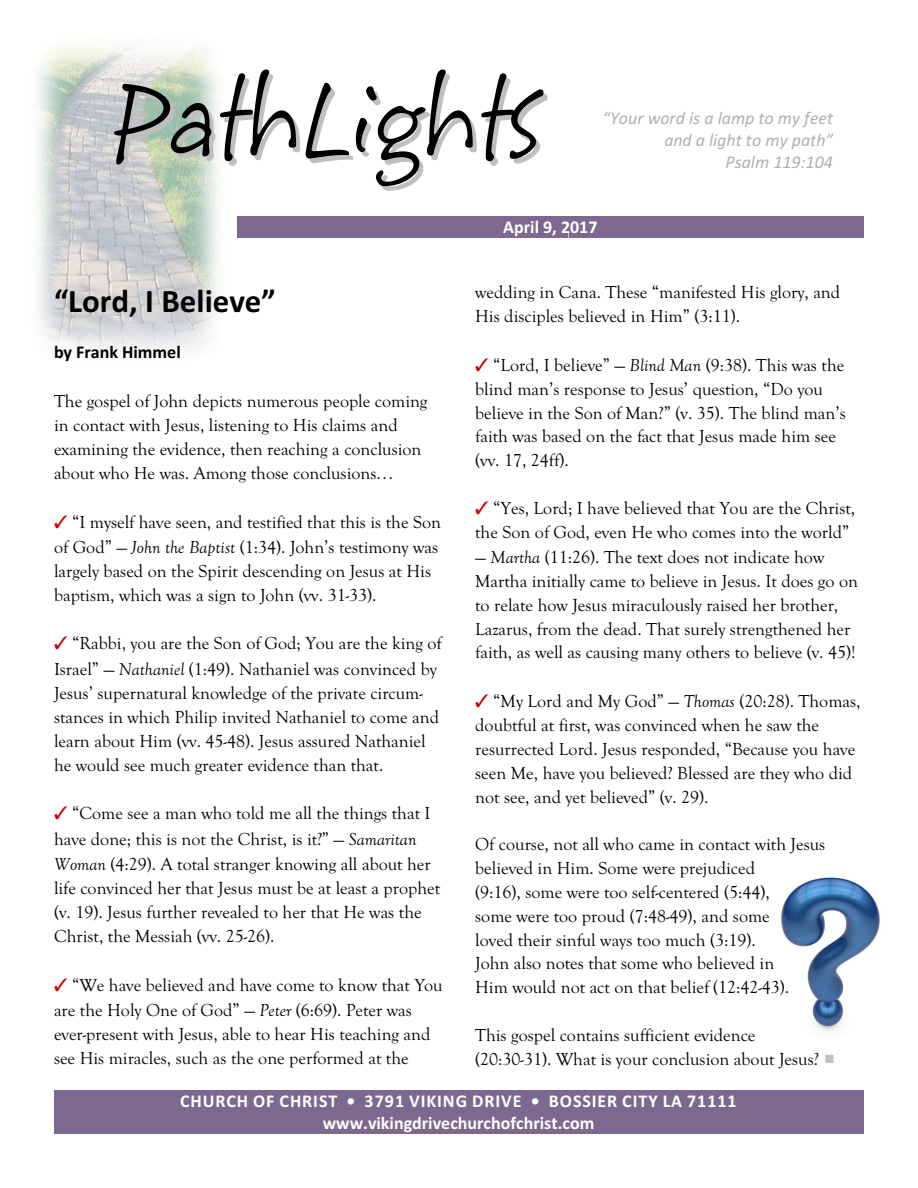
<style>
.page{position:relative;width:918px;height:1188px;background:#fff}
.page>*{position:absolute;margin:0;border:0;box-sizing:border-box;transform-origin:0 0}
.t1{font:102px "Starbabe Hmk";color:#000}
.t2{font:700 33px "Calibri";color:#000}
.t3{font:18px/23.9px "Goudy Old Style T";color:#000}
.t4{font:700 18px/21.9px "Calibri";letter-spacing:.045em;color:#fff;text-align:center}
.t5{font:italic 18px/21.9px "Calibri";color:#b0b0b0;text-align:right}
.t6{font:700 18px "Calibri";color:#000}
.t7{font:700 18px "Calibri";color:#fff}
.s1{font-style:italic}
</style>
<div class="page">
<img style="left:36px;top:44px;width:183px;height:309px">
<img style="left:781px;top:877px;width:99px;height:155px">
<div style="left:238px;top:216px;width:626px;height:22px;background:#7d698f"></div>
<div style="left:54px;top:1090px;width:810px;height:44px;background:#7d698f"></div>
<h1 class="t1" style="left:111px;top:58px;width:431px">PathLights</h1>
<p class="t5" style="left:603px;top:109px;width:232px">“Your word is a lamp to my feet and a light to my path”<br>Psalm 119:104</p>
<h2 class="t2" style="left:54px;top:288px;width:223px">“Lord, I Believe”</h2>
<p class="t6" style="left:54px;top:345px;width:128px">by Frank Himmel</p>
<p class="t3" style="left:54px;top:389px;width:375px">The gospel of John depicts numerous people coming in contact with Jesus, listening to His claims and examining the evidence, then reaching a conclusion about who He was. Among those conclusions. . .</p>
<p class="t3" style="left:54px;top:509px;width:389px;line-height:24.6px;text-indent:18px">“I myself have seen, and testified that this is the Son of God” — <span class="s1">John the Baptist</span> (1:34). John’s testimony was largely based on the Spirit descending on Jesus at His baptism, which was a sign to John (vv. 31-33).</p>
<p class="t3" style="left:54px;top:631px;width:389px;line-height:24.3px;text-indent:18px">“Rabbi, you are the Son of God; You are the king of Israel” — <span class="s1">Nathaniel</span> (1:49). Nathaniel was convinced by Jesus’ supernatural knowledge of the private circum&shy;stances in which Philip invited Nathaniel to come and learn about Him (vv. 45-48). Jesus assured Nathaniel he would see much greater evidence than that.</p>
<p class="t3" style="left:54px;top:801px;width:388px;line-height:24.6px;text-indent:18px">“Come see a man who told me all the things that I have done; this is not the Christ, is it?” — <span class="s1">Samaritan Woman</span> (4:29). A total stranger knowing all about her life convinced her that Jesus must be at least a prophet (v. 19). Jesus further revealed to her that He was the Christ, the Messiah (vv. 25-26).</p>
<p class="t3" style="left:54px;top:972px;width:390px;line-height:24.6px;text-indent:18px">“We have believed and have come to know that You are the Holy One of God” — <span class="s1">Peter</span> (6:69). Peter was ever-present with Jesus, able to hear His teaching and see His miracles, such as the one performed at the</p>
<p class="t7" style="left:503px;top:220px;width:96px">April 9, 2017</p>
<p class="t3" style="left:475px;top:280px;width:367px">wedding in Cana. These “manifested His glory, and<br>His disciples believed in Him” (3:11).</p>
<p class="t3" style="left:475px;top:353px;width:372px;text-indent:18px">“Lord, I believe” — <span class="s1">Blind Man</span> (9:38). This was the blind man’s response to Jesus’ question, “Do you believe in the Son of Man?” (v. 35). The blind man’s faith was based on the fact that Jesus made him see (vv. 17, 24ff).</p>
<p class="t3" style="left:475px;top:496px;width:382px;text-indent:18px">“Yes, Lord; I have believed that You are the Christ, the Son of God, even He who comes into the world”</p>
<p class="t3" style="left:475px;top:545px;width:384px">— <span class="s1">Martha</span> (11:26). The text does not indicate how Martha initially came to believe in Jesus. It does go on to relate how Jesus miraculously raised her brother, Lazarus, from the dead. That surely strengthened her faith, as well as causing many others to believe (v. 45)!</p>
<p class="t3" style="left:475px;top:689px;width:387px;text-indent:18px">“My Lord and My God” — <span class="s1">Thomas</span> (20:28). Thomas, doubtful at first, was convinced when he saw the resurrected Lord. Jesus responded, “Because you have seen Me, have you believed? Blessed are they who did not see, and yet believed” (v. 29).</p>
<p class="t3" style="left:475px;top:832px;width:352px">Of course, not all who came in contact with Jesus believed in Him. Some were prejudiced<br>(9:16), some were too self-centered (5:44),<br>some were too proud (7:48-49), and some<br>loved their sinful ways too much (3:19).<br>John also notes that some who believed in<br>Him would not act on that belief (12:42-43).</p>
<p class="t3" style="left:475px;top:1023px;width:345px">This gospel contains sufficient evidence (20:30-31). What is your conclusion about Jesus?</p>
<p class="t4" style="left:180px;top:1092px;width:558px">CHURCH OF CHRIST • 3791 VIKING DRIVE • BOSSIER CITY LA 71111 www.vikingdrivechurchofchrist.com</p>
</div>
